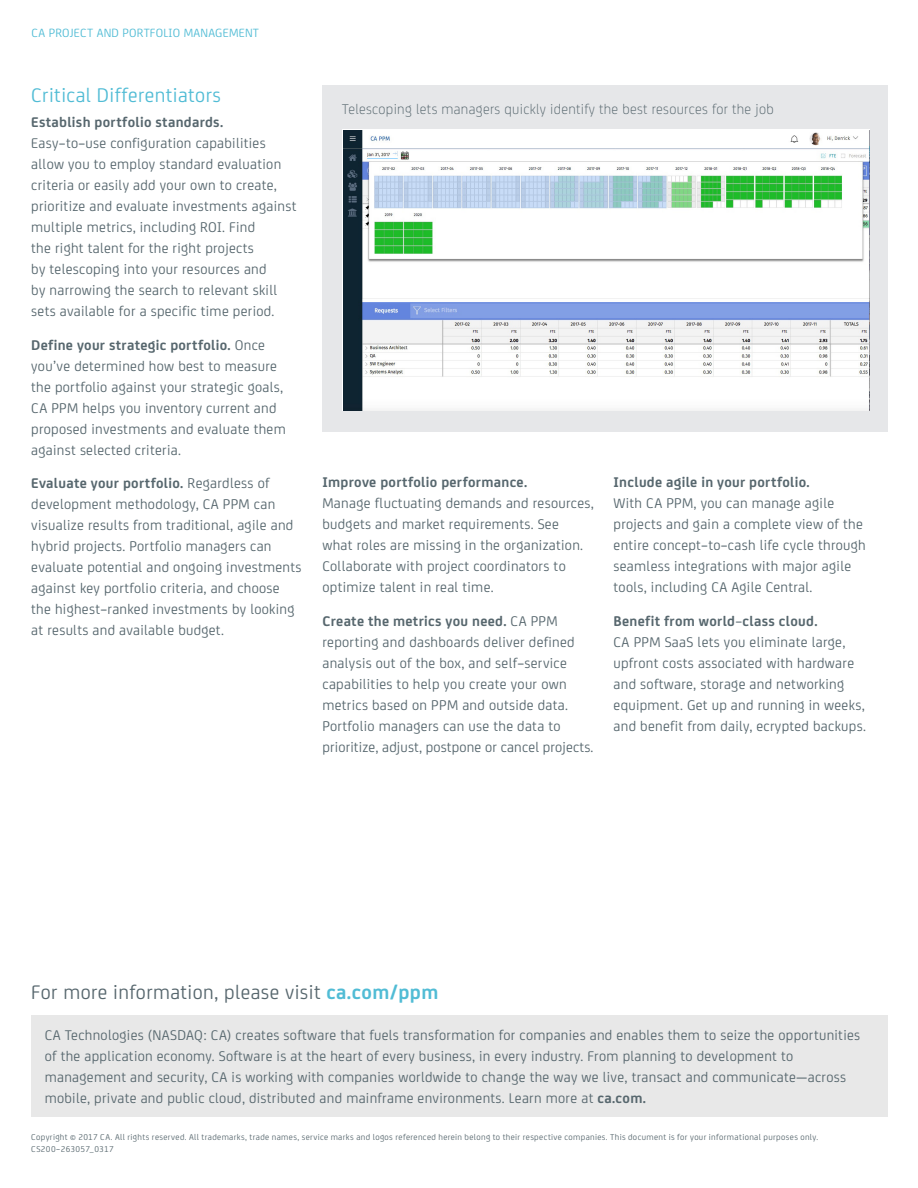
<style>
.page{position:relative;width:918px;height:1188px;background:#fff}
.page>*{position:absolute;margin:0;border:0;box-sizing:border-box;transform-origin:0 0}
.for_more_information{font:21px "CA Sans";letter-spacing:.02em;color:#57676e}
.Body_head{font:21px "CA Sans";letter-spacing:.02em;color:#51bcd5}
.Body{font:15px/21px "CA Sans";letter-spacing:.02em;color:#57676e}
.Business__rewritten{font:15px/21px "CA Sans";letter-spacing:.02em;color:#57676e}
.screenshot_text{font:300 15px "CA Sans";letter-spacing:.02em;color:#57676e}
.Page_Eyebrow_Topic{font:12.75px "CA Sans";letter-spacing:.02em;color:#51bcd5}
.Copyright{font:9px/12px "CA Sans";letter-spacing:.04em;color:#57676e}
.s1{font-weight:700}
.s2{font-weight:700;color:#51bcd5}
</style>
<div class="page">
<div style="left:322px;top:86px;width:566px;height:346px;background:#e6e7e9"></div>
<img style="left:343px;top:130px;width:526px;height:281px">
<div style="left:31px;top:1015px;width:856px;height:102px;background:#e8e8e8"></div>
<p class="Page_Eyebrow_Topic" style="left:32px;top:24px;width:229px">CA PROJECT AND PORTFOLIO MANAGEMENT</p>
<p class="Body_head" style="left:31px;top:80px;width:191px">Critical Differentiators</p>
<p class="Body" style="left:31px;top:111px;width:267px"><span class="s1">Establish portfolio standards.<br></span>Easy–to–use configuration capabilities allow you to employ standard evaluation criteria or easily add your own to create, prioritize and evaluate investments against multiple metrics, including ROI. Find<br>the right talent for the right projects<br>by telescoping into your resources and<br>by narrowing the search to relevant skill sets available for a specific time period.</p>
<p class="Body" style="left:31px;top:333px;width:256px"><span class="s1">Define your strategic portfolio.</span> Once you’ve determined how best to measure the portfolio against your strategic goals, CA PPM helps you inventory current and proposed investments and evaluate them against selected criteria.</p>
<p class="Body" style="left:31px;top:472px;width:272px"><span class="s1">Evaluate your portfolio.</span> Regardless of development methodology, CA PPM can visualize results from traditional, agile and hybrid projects. Portfolio managers can evaluate potential and ongoing investments against key portfolio criteria, and choose the highest–ranked investments by looking at results and available budget.</p>
<p class="screenshot_text" style="left:342px;top:98px;width:433px">Telescoping lets managers quickly identify the best resources for the job</p>
<p class="Body" style="left:322px;top:471px;width:273px"><span class="s1">Improve portfolio performance.<br></span>Manage fluctuating demands and resources, budgets and market requirements. See<br>what roles are missing in the organization.<br>Collaborate with project coordinators to optimize talent in real time.</p>
<p class="Body" style="left:322px;top:610px;width:272px"><span class="s1">Create the metrics you need.</span> CA PPM reporting and dashboards deliver defined analysis out of the box, and self–service capabilities to help you create your own metrics based on PPM and outside data.<br>Portfolio managers can use the data to prioritize, adjust, postpone or cancel projects.</p>
<p class="Body" style="left:614px;top:471px;width:254px"><span class="s1">Include agile in your portfolio.<br></span>With CA PPM, you can manage agile projects and gain a complete view of the entire concept–to–cash life cycle through seamless integrations with major agile tools, including CA Agile Central.</p>
<p class="Body" style="left:614px;top:610px;width:254px"><span class="s1">Benefit from world–class cloud.<br></span>CA PPM SaaS lets you eliminate large, upfront costs associated with hardware and software, storage and networking equipment. Get up and running in weeks, and benefit from daily, ecrypted backups.</p>
<p class="for_more_information" style="left:31px;top:977px;width:409px">For more information, please visit <span class="s2">ca.com/ppm</span></p>
<p class="Business__rewritten" style="left:45px;top:1024px;width:817px">CA Technologies (NASDAQ: CA) creates software that fuels transformation for companies and enables them to seize the opportunities of the application economy. Software is at the heart of every business, in every industry. From planning to development to management and security, CA is working with companies worldwide to change the way we live, transact and communicate—across mobile, private and public cloud, distributed and mainframe environments. Learn more at <span class="s1">ca.com.</span></p>
<p class="Copyright" style="left:31px;top:1130px;width:788px">Copyright © 2017 CA. All rights reserved. All trademarks, trade names, service marks and logos referenced herein belong to their respective companies. This document is for your informational purposes only.<br>CS200–263057_0317</p>
</div>
